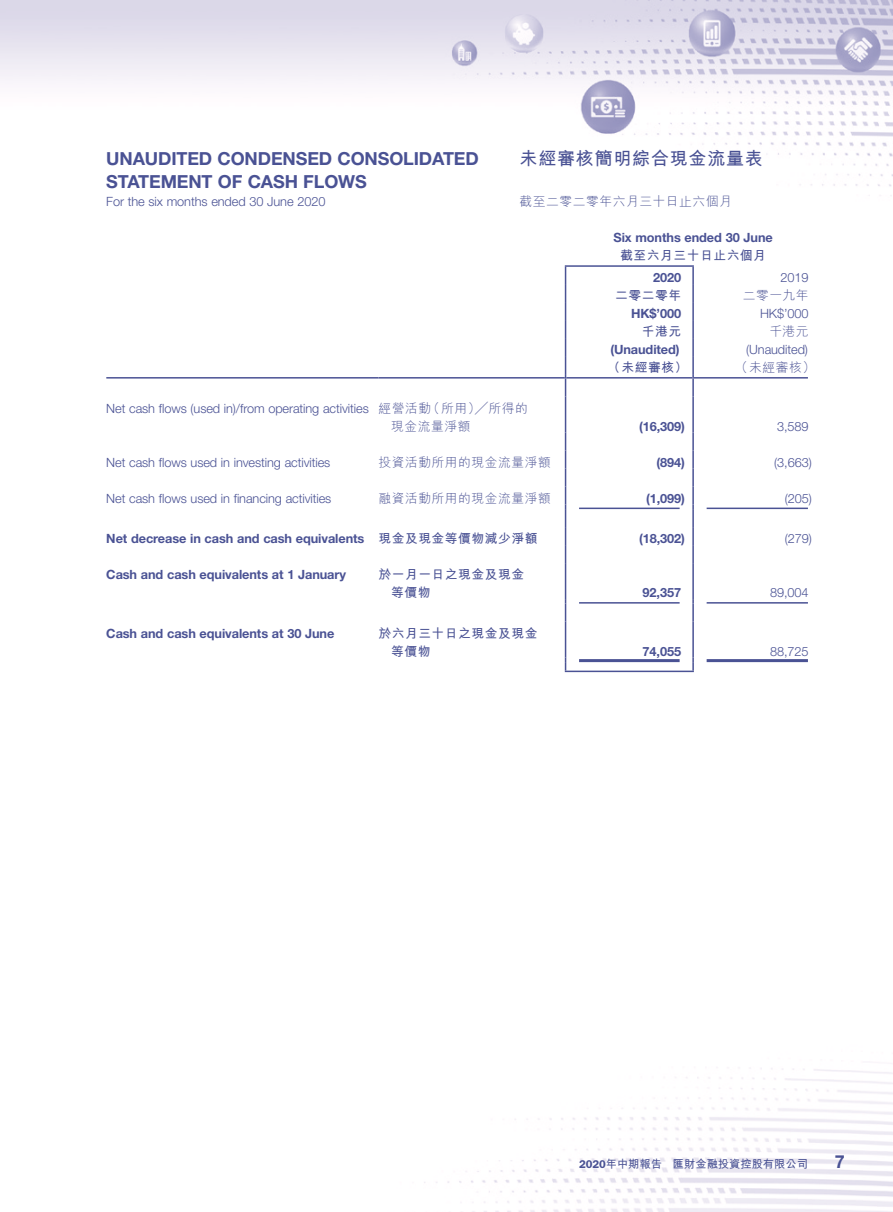
<style>
.page{position:relative;width:893px;height:1212px;background:#fff}
.page>*{position:absolute;margin:0;border:0;box-sizing:border-box;transform-origin:0 0}
.Heading_1{font:700 18px/23.2px "Helvetica Neue LT Std";letter-spacing:-.005em;color:#4a5294}
.C_Heading_1{font:700 18px "M Hei HK";letter-spacing:.045em;color:#4a5294}
.Body_Text{font:300 12.75px "Helvetica Neue LT Std";letter-spacing:-.005em;color:#4a5294}
.Body_Text-2{font:700 12.75px "Helvetica Neue LT Std";letter-spacing:-.005em;color:#4a5294}
.Body_Text-3{font:700 12.75px/18px "M Hei HK";letter-spacing:.045em;color:#4a5294}
.Body_Text-4{font:300 12.75px/18px "M Hei HK";letter-spacing:.045em;color:#4a5294}
.C_Body_Text{font:300 12.75px "M Hei HK";letter-spacing:.045em;color:#4a5294}
.t1{font:700 11.25px "M Hei HK";color:#4a5294}
.s1{font-family:"ITC Franklin Gothic Std";font-weight:600}
</style>
<div class="page">
<img style="left:0;top:0;width:893px;height:1212px">
<hr style="left:565px;top:265px;width:129px;height:2px;background:#4a5294">
<hr style="left:565px;top:671px;width:129px;height:1px;background:#4a5294">
<svg style="left:565px;top:658px;width:1px;height:13px"></svg>
<svg style="left:692px;top:658px;width:2px;height:13px"></svg>
<svg style="left:565px;top:267px;width:1px;height:130px"></svg>
<svg style="left:692px;top:267px;width:2px;height:130px"></svg>
<hr style="left:565px;top:397px;width:1px;height:36px;background:#4a5294">
<hr style="left:692px;top:397px;width:2px;height:36px;background:#4a5294">
<svg style="left:565px;top:433px;width:1px;height:130px"></svg>
<svg style="left:692px;top:433px;width:2px;height:130px"></svg>
<hr style="left:565px;top:563px;width:1px;height:36px;background:#4a5294">
<hr style="left:692px;top:563px;width:2px;height:36px;background:#4a5294">
<svg style="left:565px;top:599px;width:1px;height:23px"></svg>
<svg style="left:692px;top:599px;width:2px;height:23px"></svg>
<hr style="left:565px;top:622px;width:1px;height:36px;background:#4a5294">
<hr style="left:692px;top:622px;width:2px;height:36px;background:#4a5294">
<hr style="left:106px;top:377px;width:272px;height:2px;background:#4a5294">
<hr style="left:378px;top:377px;width:187px;height:2px;background:#4a5294">
<hr style="left:566px;top:377px;width:126px;height:2px;background:#4a5294">
<hr style="left:694px;top:377px;width:114px;height:2px;background:#4a5294">
<hr style="left:579px;top:508px;width:101px;height:1px;background:#4a5294">
<hr style="left:707px;top:508px;width:101px;height:1px;background:#4a5294">
<hr style="left:579px;top:602px;width:101px;height:2px;background:#4a5294">
<hr style="left:707px;top:602px;width:101px;height:2px;background:#4a5294">
<hr style="left:579px;top:659px;width:101px;height:3px;background:#4a5294">
<hr style="left:707px;top:659px;width:101px;height:3px;background:#4a5294">
<p class="Heading_1" style="left:106px;top:146px;width:374px">UNAUDITED CONDENSED CONSOLIDATED<br>STATEMENT OF CASH FLOWS</p>
<p class="Body_Text" style="left:106px;top:194px;width:221px">For the six months ended 30 June 2020</p>
<p class="C_Heading_1" style="left:520px;top:145px;width:245px">未經審核簡明綜合現金流量表</p>
<p class="C_Body_Text" style="left:520px;top:195px;width:214px">截至二零二零年六月三十日止六個月</p>
<p class="Body_Text-2" style="left:613px;top:230px;width:161px">Six months ended 30 June</p>
<p class="Body_Text-3" style="left:620px;top:245px;width:147px">截至六月三十日止六個月</p>
<p class="Body_Text-2" style="left:653px;top:270px;width:30px">2020</p>
<p class="Body_Text" style="left:781px;top:270px;width:30px">2019</p>
<p class="Body_Text-3" style="left:615px;top:286px;width:67px">二零二零年</p>
<p class="Body_Text-4" style="left:743px;top:287px;width:67px">二零一九年</p>
<p class="Body_Text-2" style="left:631px;top:306px;width:52px">HK$’000</p>
<p class="Body_Text" style="left:760px;top:306px;width:50px">HK$’000</p>
<p class="Body_Text-3" style="left:642px;top:322px;width:41px">千港元</p>
<p class="Body_Text-4" style="left:769px;top:323px;width:41px">千港元</p>
<p class="Body_Text-2" style="left:610px;top:342px;width:71px">(Unaudited)</p>
<p class="Body_Text" style="left:746px;top:342px;width:63px">(Unaudited)</p>
<p class="Body_Text-3" style="left:608px;top:358px;width:81px">（未經審核）</p>
<p class="Body_Text-4" style="left:735px;top:359px;width:81px">（未經審核）</p>
<p class="Body_Text" style="left:106px;top:401px;width:264px">Net cash flows (used in)/from operating activities</p>
<p class="Body_Text-4" style="left:391px;top:399px;width:138px;text-indent:-13px">經營活動（所用）╱所得的現金流量淨額</p>
<p class="Body_Text-2" style="left:639px;top:418px;width:47px">(16,309)</p>
<p class="Body_Text" style="left:777px;top:419px;width:33px">3,589</p>
<p class="Body_Text" style="left:106px;top:455px;width:226px">Net cash flows used in investing activities</p>
<p class="Body_Text-4" style="left:378px;top:453px;width:174px">投資活動所用的現金流量淨額</p>
<p class="Body_Text-2" style="left:656px;top:454px;width:30px">(894)</p>
<p class="Body_Text" style="left:774px;top:455px;width:39px">(3,663)</p>
<p class="Body_Text" style="left:106px;top:491px;width:227px">Net cash flows used in financing activities</p>
<p class="Body_Text-4" style="left:378px;top:489px;width:174px">融資活動所用的現金流量淨額</p>
<p class="Body_Text-2" style="left:646px;top:490px;width:40px">(1,099)</p>
<p class="Body_Text" style="left:785px;top:491px;width:29px">(205)</p>
<p class="Body_Text-2" style="left:106px;top:531px;width:260px">Net decrease in cash and cash equivalents</p>
<p class="Body_Text-3" style="left:378px;top:529px;width:161px">現金及現金等價物減少淨額</p>
<p class="Body_Text-2" style="left:639px;top:531px;width:47px">(18,302)</p>
<p class="Body_Text" style="left:785px;top:531px;width:29px">(279)</p>
<p class="Body_Text-2" style="left:106px;top:567px;width:241px">Cash and cash equivalents at 1 January</p>
<p class="Body_Text-3" style="left:391px;top:565px;width:134px;text-indent:-13px">於一月一日之現金及現金等價物</p>
<p class="Body_Text-2" style="left:643px;top:585px;width:40px">92,357</p>
<p class="Body_Text" style="left:770px;top:585px;width:40px">89,004</p>
<p class="Body_Text-2" style="left:106px;top:625px;width:230px">Cash and cash equivalents at 30 June</p>
<p class="Body_Text-3" style="left:391px;top:623px;width:148px;text-indent:-13px">於六月三十日之現金及現金等價物</p>
<p class="Body_Text-2" style="left:643px;top:643px;width:40px">74,055</p>
<p class="Body_Text" style="left:770px;top:644px;width:40px">88,725</p>
<p class="t1" style="left:579px;top:1156px;width:230px"><span class="s1">2020</span>年中期報告 匯財金融投資控股有限公司</p>
<h1 class="Heading_1" style="left:835px;top:1149px;width:12px">7</h1>
</div>
